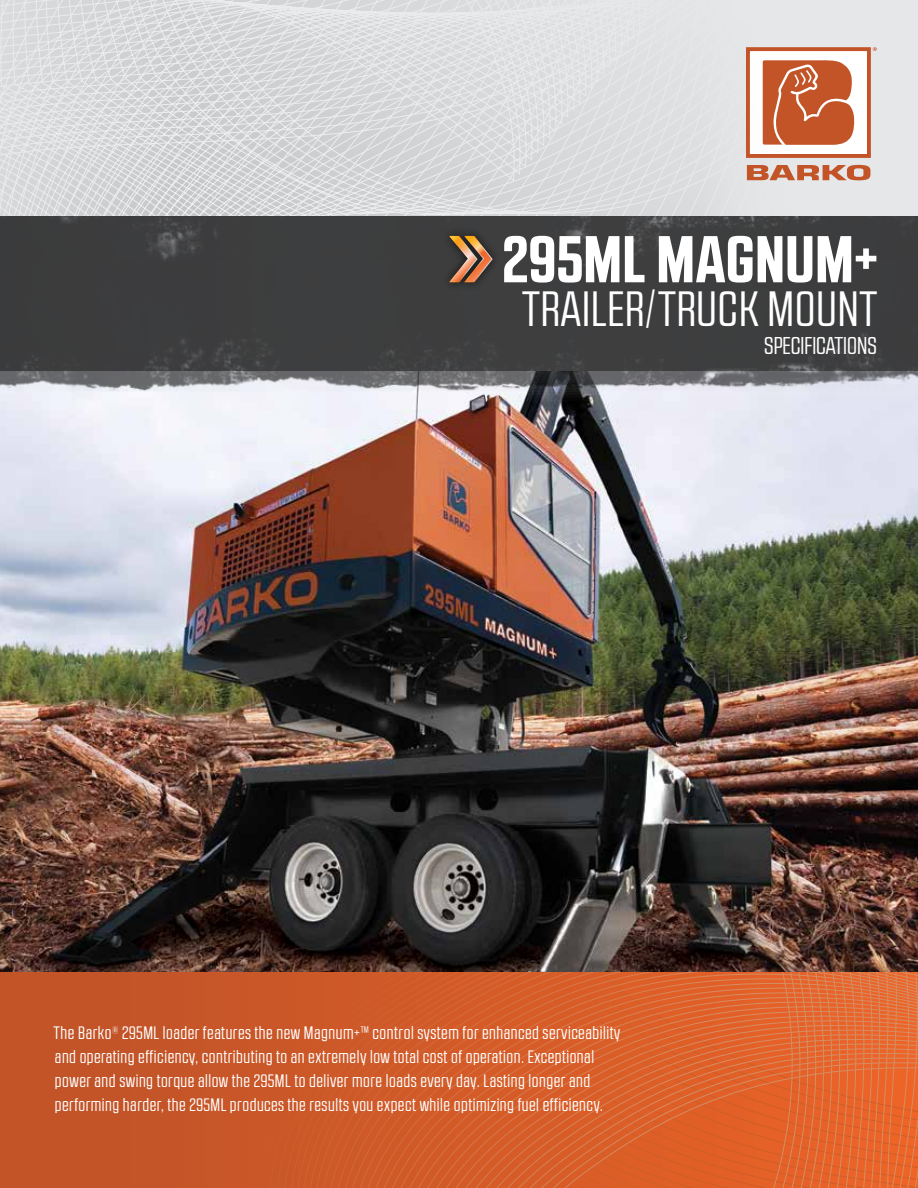
<style>
.page{position:relative;width:918px;height:1188px;background:#fff}
.page>*{position:absolute;margin:0;border:0;box-sizing:border-box;transform-origin:0 0}
.t1{font:700 66px "RB No 2.1 a";letter-spacing:.02em;color:#fff}
.t2{font:49.5px "RB No 2.1 a";letter-spacing:.02em;color:#fff}
.t3{font:24.3px "RB No 2.1 a";color:#fff}
.t4{font:18px/24px "RB No 2.1 a";letter-spacing:.03em;color:#fff}
</style>
<div class="page">
<img style="left:0;top:392px;width:918px;height:580px">
<div style="left:0;top:0;width:918px;height:216px;background:#e6e7e8"></div>
<img style="left:0;top:216px;width:918px;height:176px">
<svg style="left:0;top:972px;width:918px;height:216px;background:#cd5b2b"></svg>
<svg style="left:291px;top:972px;width:520px;height:216px;background:#d65f2c"></svg>
<div style="left:748px;top:49px;width:121px;height:107px;background:#fff"></div>
<div style="left:746px;top:47px;width:125px;height:111px;border:4px solid #c25428"></div>
<svg style="left:810px;top:60px;width:44px;height:85px;background:#ca6c47"></svg>
<svg style="left:810px;top:165px;width:60px;height:15px"></svg>
<svg style="left:873px;top:47px;width:4px;height:4px"></svg>
<div style="left:441px;top:227px;width:60px;height:65px;background:#3c3c3d"></div>
<svg style="left:449px;top:235px;width:44px;height:48px"></svg>
<svg style="left:769px;top:47px;width:41px;height:134px;fill:#c25428"></svg>
<svg style="left:0;top:0;width:769px;height:216px"></svg>
<h1 class="t1" style="left:503px;top:220px;width:376px">295ML MAGNUM+</h1>
<h2 class="t2" style="left:522px;top:281px;width:357px">TRAILER/TRUCK MOUNT</h2>
<h3 class="t3" style="left:764px;top:332px;width:114px">SPECIFICATIONS</h3>
<p class="t4" style="left:54px;top:1020px;width:568px">The Barko® 295ML loader features the new Magnum+™ control system for enhanced serviceability and operating efficiency, contributing to an extremely low total cost of operation. Exceptional power and swing torque allow the 295ML to deliver more loads every day. Lasting longer and performing harder, the 295ML produces the results you expect while optimizing fuel efficiency.</p>
</div>
